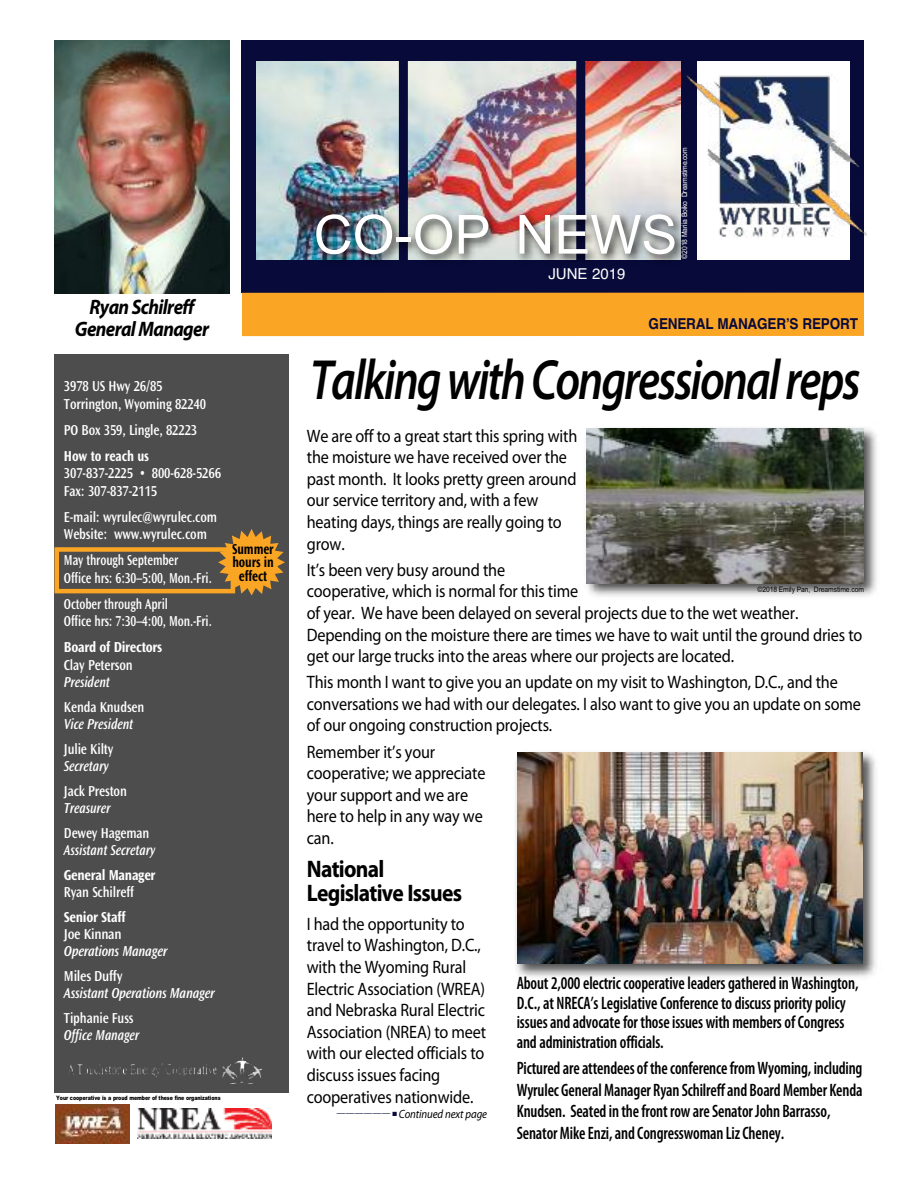
<style>
.page{position:relative;width:918px;height:1188px;background:#fff}
.page>*{position:absolute;margin:0;border:0;box-sizing:border-box;transform-origin:0 0}
.t1{font:italic 600 57px "Myriad Pro";letter-spacing:-.04em;color:#000;scale:.8 1}
.t2{font:54px "Arial";color:#fff}
.t3{font:700 24px/24px "Myriad Pro";letter-spacing:-.035em;color:#000;scale:.9 1}
.t4{font:italic 700 21px/22.5px "Myriad Pro";letter-spacing:-.03em;color:#000;text-align:center;scale:.9 1}
.t5{font:18px/21.6px "Myriad Pro";letter-spacing:-.01em;color:#000;scale:.9 1}
.t6{font:600 condensed 18px/19.5px "Myriad Pro";letter-spacing:-.01em;color:#000;scale:.9 1}
.t7{font:600 15px/17.2px "Ocean Sans Std";letter-spacing:-.01em;color:#fff;scale:.84 1}
.t8{font:600 15px/17.2px "Ocean Sans Std";letter-spacing:-.01em;color:#fff;scale:.78 1}
.t9{font:italic 600 15px "Ocean Sans Std";letter-spacing:-.01em;color:#fff;scale:.84 1}
.t10{font:italic 600 15px "Ocean Sans Std";letter-spacing:-.01em;color:#fff;scale:.88 1}
.t11{font:700 15px "Ocean Sans Std";letter-spacing:-.02em;color:#fff;scale:.88 1}
.t12{font:700 15px "Helvetica";letter-spacing:-.01em;color:#080a3a;scale:.9 1}
.t13{font:600 15px "Ocean Sans Std";letter-spacing:-.01em;color:#fff;scale:.88 1}
.t14{font:700 15px/13.5px "Ocean Sans Std";letter-spacing:-.01em;color:#000;text-align:center;scale:.8 1}
.t15{font:700 15px "Ocean Sans Std";letter-spacing:-.02em;color:#fff;scale:.84 1}
.t16{font:15px "Helvetica";color:#fff}
.t17{font:italic 12px "Myriad Pro";letter-spacing:-.01em;color:#000;scale:.9 1}
.t18{font:7.5px "Arial";letter-spacing:-.01em;color:#fff;scale:.9 1}
.t19{font:7.5px "Arial";letter-spacing:-.01em;color:#000;scale:.9 1}
.t20{font:900 6px "Arial";letter-spacing:-.015em;color:#000;scale:.8 1}
.s1{font-size:9px;color:#080a3a}
.s2{color:#080a3a}
</style>
<div class="page">
<img style="left:56px;top:1105px;width:74px;height:38px">
<div style="left:54px;top:354px;width:235px;height:739px;background:#4d4d4d"></div>
<img style="left:138px;top:1109px;width:134px;height:29px">
<div style="left:55px;top:547px;width:180px;height:46px;border:4px solid #faa524"></div>
<svg style="left:218px;top:529px;width:67px;height:67px"></svg>
<div style="left:242px;top:40px;width:622px;height:253px;background:#080a3a"></div>
<img style="left:256px;top:61px;width:424px;height:137px">
<div style="left:698px;top:61px;width:152px;height:199px;background:#fff"></div>
<div style="left:242px;top:293px;width:622px;height:43px;background:#faa524"></div>
<img style="left:686px;top:74px;width:180px;height:163px">
<img style="left:54px;top:40px;width:176px;height:253px">
<div style="left:576px;top:47px;width:9px;height:217px;background:#080a3a"></div>
<div style="left:399px;top:47px;width:9px;height:216px;background:#080a3a"></div>
<img style="left:225px;top:198px;width:504px;height:96px">
<img style="left:131px;top:1064px;width:65px;height:13px">
<img style="left:515px;top:752px;width:361px;height:225px">
<img style="left:518px;top:753px;width:344px;height:211px">
<img style="left:586px;top:428px;width:291px;height:169px">
<img style="left:587px;top:428px;width:277px;height:155px">
<p class="t4" style="left:75px;top:297px;width:151px">Ryan Schilreff<br>General Manager</p>
<p class="t7" style="left:64px;top:379px;width:171px">3978 US Hwy 26/85<br>Torrington, Wyoming 82240</p>
<p class="t7" style="left:64px;top:422px;width:160px">PO Box 359, Lingle, 82223</p>
<p class="t15" style="left:64px;top:450px;width:103px">How to reach us</p>
<p class="t7" style="left:64px;top:466px;width:188px">307-837-2225 • 800-628-5266<br>Fax: 307-837-2115</p>
<p class="t7" style="left:64px;top:509px;width:184px">E-mail: wyrulec@wyrulec.com<br>Website: www.wyrulec.com</p>
<p class="t8" style="left:64px;top:553px;width:191px">May through September<br>Office hrs: 6:30–5:00, Mon.-Fri.</p>
<p class="t8" style="left:64px;top:596px;width:191px">October through April<br>Office hrs: 7:30–4:00, Mon.-Fri.</p>
<p class="t11" style="left:64px;top:642px;width:113px">Board of Directors</p>
<p class="t7" style="left:64px;top:657px;width:83px">Clay Peterson</p>
<p class="t9" style="left:64px;top:676px;width:56px">President</p>
<p class="t7" style="left:64px;top:699px;width:97px">Kenda Knudsen</p>
<p class="t9" style="left:64px;top:718px;width:84px">Vice President</p>
<p class="t7" style="left:64px;top:741px;width:60px">Julie Kilty</p>
<p class="t9" style="left:64px;top:760px;width:55px">Secretary</p>
<p class="t7" style="left:64px;top:783px;width:76px">Jack Preston</p>
<p class="t9" style="left:64px;top:802px;width:57px">Treasurer</p>
<p class="t7" style="left:64px;top:825px;width:103px">Dewey Hageman</p>
<p class="t9" style="left:64px;top:844px;width:111px">Assistant Secretary</p>
<p class="t11" style="left:64px;top:869px;width:106px">General Manager</p>
<p class="t7" style="left:64px;top:884px;width:85px">Ryan Schilreff</p>
<p class="t11" style="left:64px;top:911px;width:72px">Senior Staff</p>
<p class="t13" style="left:64px;top:928px;width:67px">Joe Kinnan</p>
<p class="t10" style="left:64px;top:945px;width:119px">Operations Manager</p>
<p class="t13" style="left:64px;top:970px;width:68px">Miles Duffy</p>
<p class="t10" style="left:64px;top:987px;width:173px">Assistant Operations Manager</p>
<p class="t7" style="left:64px;top:1010px;width:84px">Tiphanie Fuss</p>
<p class="t9" style="left:64px;top:1029px;width:91px">Office Manager</p>
<p class="t14" style="left:232px;top:543px;width:53px">Summer hours in effect</p>
<p class="t20" style="left:56px;top:1094px;width:207px">Your cooperative is a proud member of these fine organizations</p>
<p class="t18" style="left:680px;top:259px;width:125px;rotate:-90deg">©2018 Mariia Boiko Dreamstime.com</p>
<h2 class="t2" style="left:314px;top:203px;width:365px">CO-OP NEWS</h2>
<p class="t16" style="left:548px;top:265px;width:79px">JUNE 2019</p>
<p class="t12" style="left:649px;top:315px;width:234px">GENERAL MANAGER’S REPORT</p>
<h1 class="t1" style="left:310px;top:358px;width:689px">Talking with Congressional reps</h1>
<p class="t5" style="left:307px;top:426px;width:302px">We are off to a great start this spring with the moisture we have received over the past month. It looks pretty green around our service territory and, with a few heating days, things are really going to grow.</p>
<p class="t5" style="left:307px;top:560px;width:619px">It’s been very busy around the<br>cooperative, which is normal for this time<br>of year. We have been delayed on several projects due to the wet weather.<br>Depending on the moisture there are times we have to wait until the ground dries to get our large trucks into the areas where our projects are located.</p>
<p class="t5" style="left:307px;top:673px;width:617px">This month I want to give you an update on my visit to Washington, D.C., and the conversations we had with our delegates. I also want to give you an update on some of our ongoing construction projects.</p>
<p class="t5" style="left:307px;top:742px;width:200px">Remember it’s your cooperative; we appreciate your support and we are here to help in any way we can.</p>
<h3 class="t3" style="left:307px;top:859px;width:174px">National<br>Legislative Issues</h3>
<p class="t5" style="left:307px;top:914px;width:201px">I had the opportunity to travel to Washington, D.C., with the Wyoming Rural<br>Electric Association (WREA) and Nebraska Rural Electric<br>Association (NREA) to meet with our elected officials to discuss issues facing cooperatives nationwide.</p>
<p class="t19" style="left:757px;top:585px;width:120px">©2018 Emily Pan, Dreamstime.com</p>
<p class="t6" style="left:517px;top:975px;width:381px">About 2,000 electric cooperative leaders gathered in Washington, D.C., at NRECA’s Legislative Conference to discuss priority policy issues and advocate for those issues with members of Congress and administration officials.</p>
<p class="t6" style="left:517px;top:1059px;width:386px;line-height:21.6px">Pictured areattendees oftheconferencefromWyoming, including Wyrulec GeneralManager Ryan Schilreffand BoardMember Kenda Knudsen. Seated in thefrontrowareSenator John Barrasso, SenatorMikeEnzi,and Congresswoman LizCheney.</p>
<p class="t17" style="left:337px;top:1109px;width:169px"><span class="s1">——————</span> <span class="s2">■</span> Continued next page</p>
</div>
